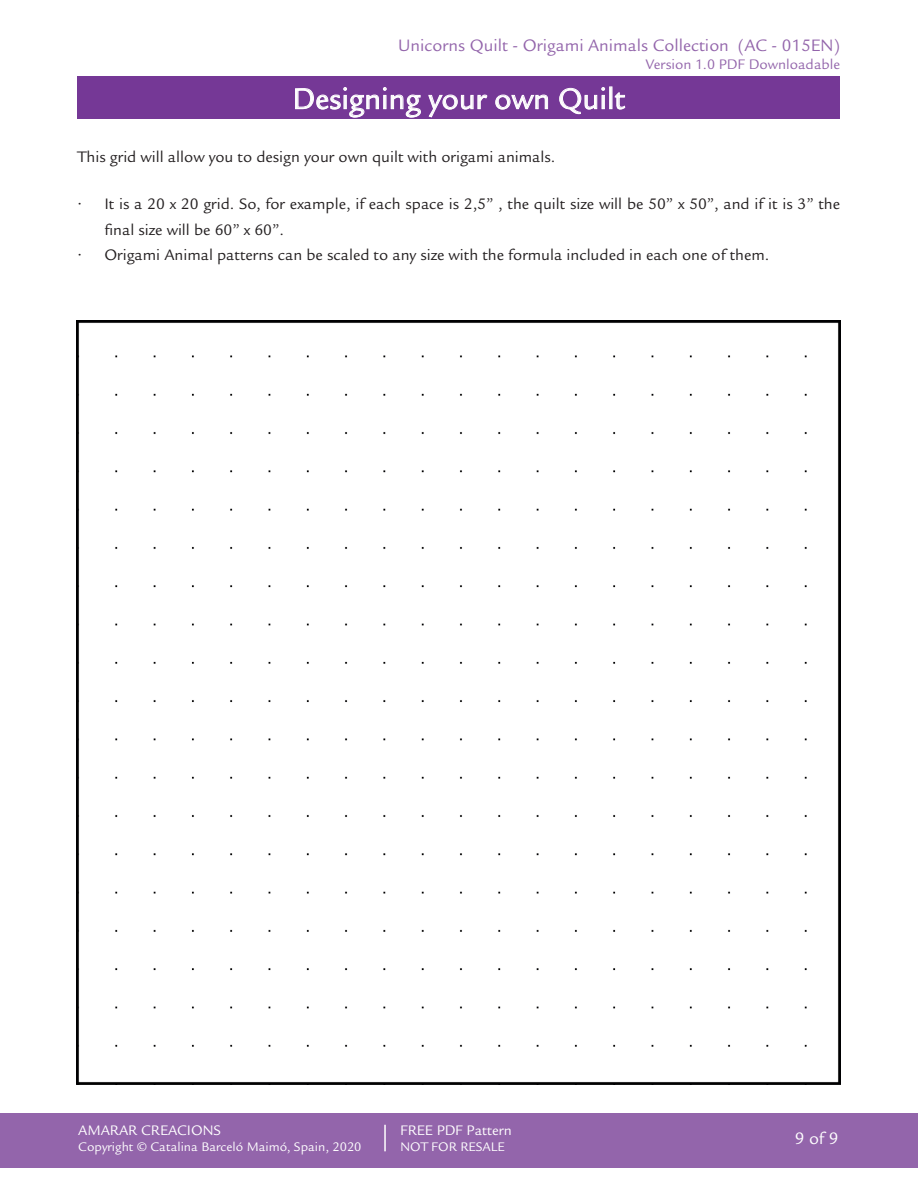
<style>
.page{position:relative;width:918px;height:1188px;background:#fff}
.page>*{position:absolute;margin:0;border:0;box-sizing:border-box;transform-origin:0 0}
.t1{font:31.5px "Legacy Sans Std";color:#fff}
.t2{font:18px "Legacy Sans Std";color:#9365ab}
.t3{font:18px "Legacy Sans Std";color:#fff}
.t4{font:16.5px/25.5px "Legacy Sans Std";color:#231f20}
.t5{font:15px "Legacy Sans Std";color:#fff}
.t6{font:15px "Legacy Sans Std";color:#9365ab}
.t7{font:13.5px "Legacy Sans Std";color:#fff}
</style>
<div class="page">
<div style="left:0;top:1114px;width:918px;height:54px;background:#9365ab"></div>
<img style="left:77px;top:321px;width:763px;height:764px">
<hr style="left:384px;top:1125px;width:2px;height:26px;background:#fff">
<div style="left:77px;top:77px;width:763px;height:42px;background:#753896"></div>
<svg style="left:295px;top:87px;width:126px;height:31px"></svg>
<svg style="left:428px;top:94px;width:60px;height:24px"></svg>
<svg style="left:495px;top:94px;width:53px;height:16px"></svg>
<svg style="left:559px;top:87px;width:46px;height:28px"></svg>
<div style="left:609px;top:87px;width:3px;height:22px;border:1px solid #fff"></div>
<svg style="left:615px;top:92px;width:11px;height:18px"></svg>
<p class="t2" style="left:398px;top:35px;width:443px">Unicorns Quilt - Origami Animals Collection (AC - 015EN)</p>
<p class="t6" style="left:646px;top:56px;width:196px">Version 1.0 PDF Downloadable</p>
<h1 class="t1" style="left:292px;top:81px;width:334px">Designing your own Quilt</h1>
<p class="t4" style="left:77px;top:145px;width:480px">This grid will allow you to design your own quilt with origami animals.</p>
<p class="t4" style="left:104px;top:191px;width:737px;text-indent:-27px">• It is a 20 x 20 grid. So, for example, if each space is 2,5” , the quilt size will be 50” x 50”, and if it is 3” the final size will be 60” x 60”.</p>
<p class="t4" style="left:77px;top:242px;width:694px">• Origami Animal patterns can be scaled to any size with the formula included in each one of them.</p>
<p class="t5" style="left:78px;top:1122px;width:144px">AMARAR CREACIONS</p>
<p class="t7" style="left:78px;top:1139px;width:285px">Copyright © Catalina Barceló Maimó, Spain, 2020</p>
<p class="t5" style="left:401px;top:1122px;width:113px">FREE PDF Pattern</p>
<p class="t7" style="left:401px;top:1139px;width:106px">NOT FOR RESALE</p>
<p class="t3" style="left:795px;top:1128px;width:45px">9 of 9</p>
</div>
